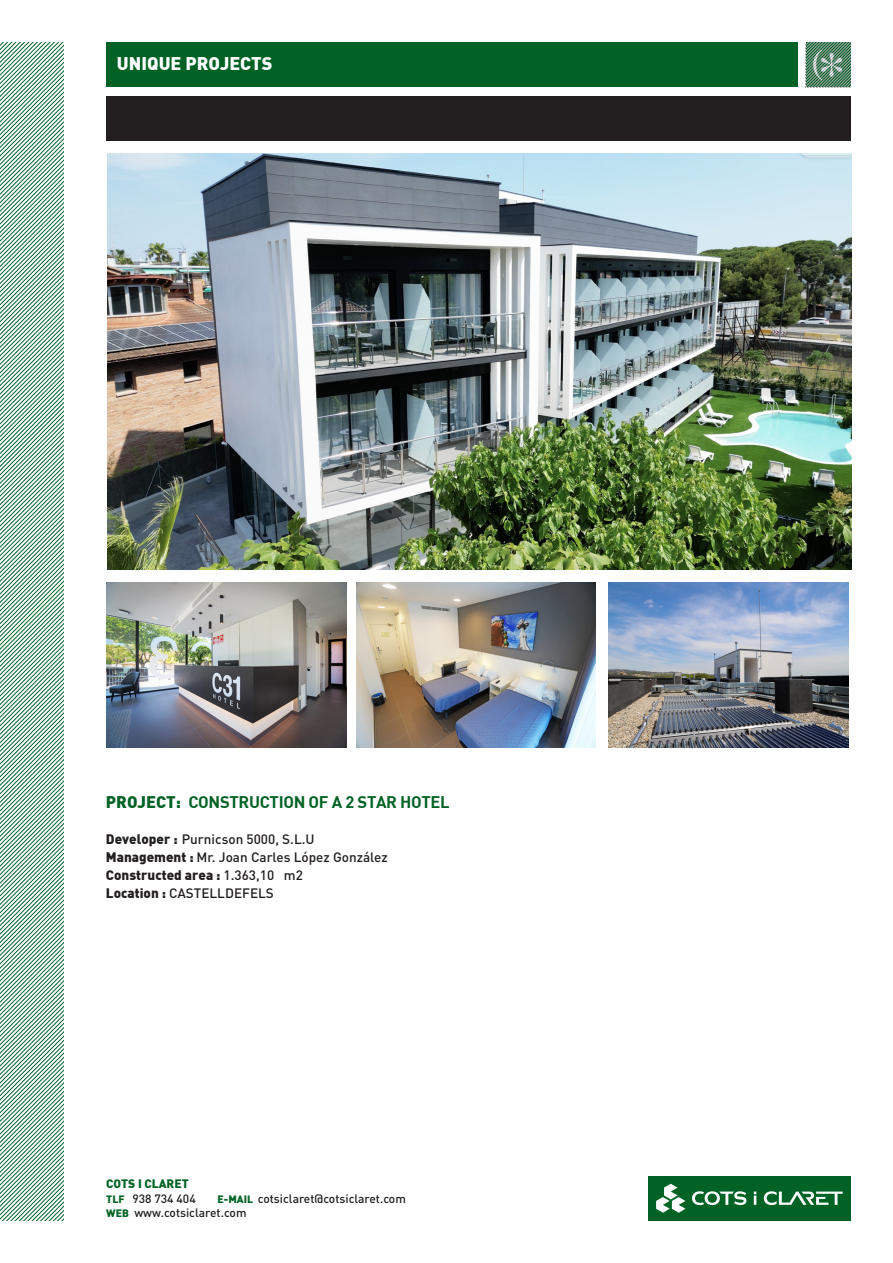
<style>
.page{position:relative;width:893px;height:1263px;background:#fff}
.page>*{position:absolute;margin:0;border:0;box-sizing:border-box;transform-origin:0 0}
.t1{font:900 18px "DIN";color:#fff}
.t2{font:700 16.5px "DIN";letter-spacing:-.02em;color:#006224}
.t3{font:500 13.5px "DIN Pro";color:#231f20}
.t4{font:900 13.5px "DIN";color:#231f20}
.t5{font:500 12px "DIN Pro";color:#231f20}
.t6{font:900 12px "DIN";color:#006224}
.s1{font-weight:900}
.s2{font-family:"DIN";font-weight:900}
.s3{font-family:"DIN Pro";font-weight:500}
.s4{font-family:"DIN";font-weight:900;font-size:10.5px;color:#006224}
</style>
<div class="page">
<div style="left:106px;top:43px;width:691px;height:44px;background:#006224"></div>
<div style="left:106px;top:96px;width:744px;height:44px;background:#231f20"></div>
<svg style="left:0;top:43px;width:64px;height:1177px"></svg>
<svg style="left:806px;top:43px;width:44px;height:44px;background:#5f8c72"></svg>
<div style="left:648px;top:1176px;width:202px;height:44px;background:#006224"></div>
<svg style="left:692px;top:1191px;width:54px;height:14px"></svg>
<svg style="left:764px;top:1191px;width:79px;height:14px"></svg>
<svg style="left:754px;top:1191px;width:2px;height:14px"></svg>
<svg style="left:656px;top:1184px;width:29px;height:29px"></svg>
<img style="left:108px;top:154px;width:744px;height:416px">
<img style="left:107px;top:583px;width:239px;height:164px">
<img style="left:356px;top:583px;width:240px;height:164px">
<img style="left:609px;top:583px;width:239px;height:164px">
<p class="t1" style="left:117px;top:52px;width:157px">UNIQUE PROJECTS</p>
<p class="t2" style="left:106px;top:791px;width:345px"><span class="s1">PROJECT:</span> CONSTRUCTION OF A 2 STAR HOTEL</p>
<p class="t3" style="left:106px;top:830px;width:210px"><span class="s2">Developer :</span> Purnicson 5000, S.L.U</p>
<p class="t3" style="left:106px;top:848px;width:283px"><span class="s2">Management :</span> Mr. Joan Carles López González</p>
<p class="t4" style="left:106px;top:866px;width:198px">Constructed area : <span class="s3">1.363,10 m2</span></p>
<p class="t3" style="left:106px;top:884px;width:169px"><span class="s2">Location :</span> CASTELLDEFELS</p>
<p class="t6" style="left:106px;top:1176px;width:84px">COTS I CLARET</p>
<p class="t5" style="left:106px;top:1190px;width:91px"><span class="s4">TLF</span> 938 734 404</p>
<p class="t5" style="left:106px;top:1204px;width:142px"><span class="s4">WEB</span> www.cotsiclaret.com</p>
<p class="t5" style="left:218px;top:1190px;width:190px"><span class="s4">E-MAIL</span> cotsiclaret@cotsiclaret.com</p>
</div>
